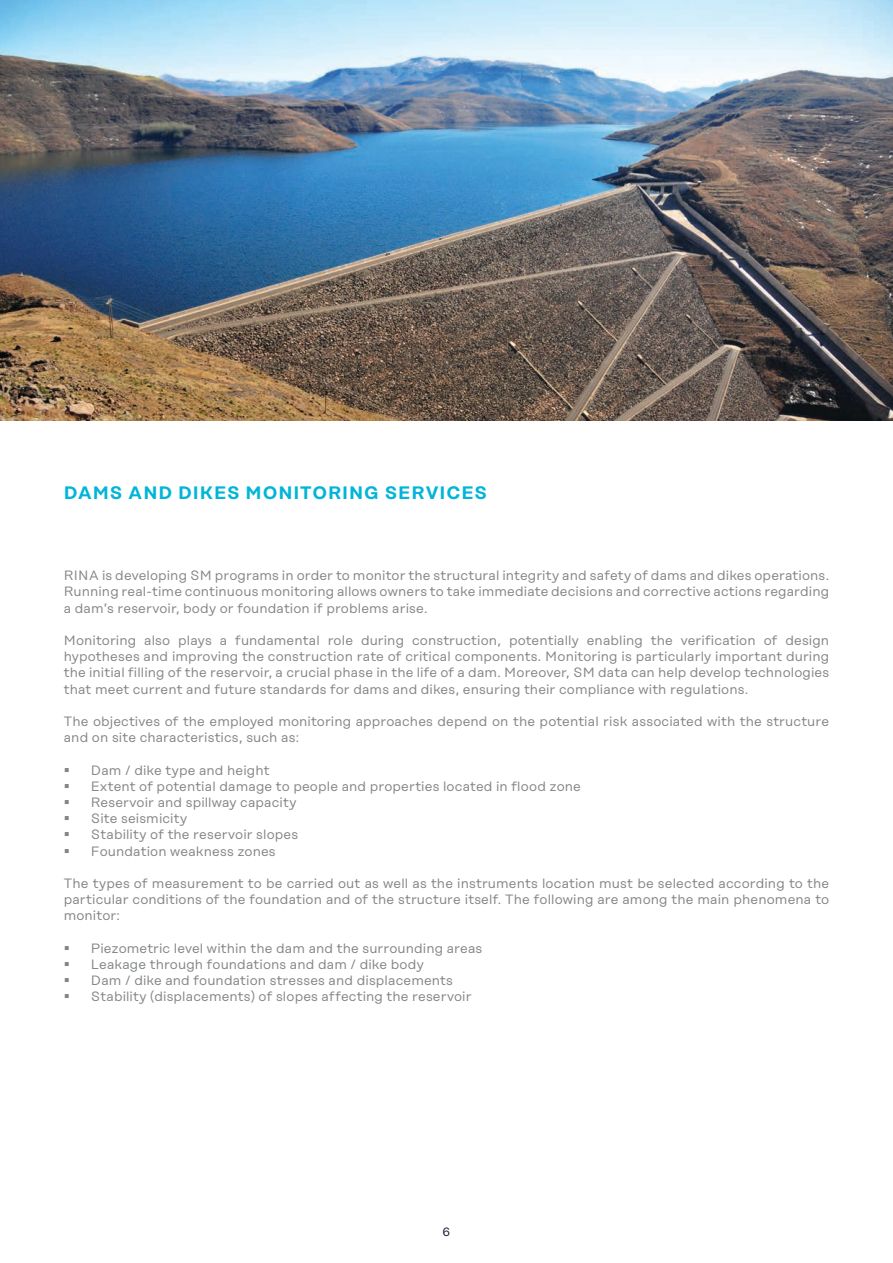
<style>
.page{position:relative;width:893px;height:1263px;background:#fff}
.page>*{position:absolute;margin:0;border:0;box-sizing:border-box;transform-origin:0 0}
.t1{font:600 18px "Rational Display";letter-spacing:.05em;color:#00b5d8}
.t2{font:13.5px/16.2px "Rational Display";letter-spacing:.01em;color:#838688;text-align:justify}
.t3{font:12px "Rational Display";color:#131230}
</style>
<div class="page">
<img style="left:0;top:0;width:893px;height:421px">
<h1 class="t1" style="left:64px;top:482px;width:425px">DAMS AND DIKES MONITORING SERVICES</h1>
<p class="t2" style="left:64px;top:567px;width:767px">RINA is developing SM programs in order to monitor the structural integrity and safety of dams and dikes operations.<br>Running real-time continuous monitoring allows owners to take immediate decisions and corrective actions regarding a dam’s reservoir, body or foundation if problems arise.</p>
<p class="t2" style="left:64px;top:632px;width:767px">Monitoring also plays a fundamental role during construction, potentially enabling the verification of design hypotheses and improving the construction rate of critical components. Monitoring is particularly important during the initial filling of the reservoir, a crucial phase in the life of a dam. Moreover, SM data can help develop technologies that meet current and future standards for dams and dikes, ensuring their compliance with regulations.</p>
<p class="t2" style="left:64px;top:713px;width:767px">The objectives of the employed monitoring approaches depend on the potential risk associated with the structure and on site characteristics, such as:</p>
<p class="t2" style="left:91px;top:762px;width:492px;text-align:left">Dam / dike type and height<br>Extent of potential damage to people and properties located in flood zone Reservoir and spillway capacity<br>Site seismicity<br>Stability of the reservoir slopes<br>Foundation weakness zones</p>
<p class="t2" style="left:64px;top:875px;width:767px">The types of measurement to be carried out as well as the instruments location must be selected according to the particular conditions of the foundation and of the structure itself. The following are among the main phenomena to monitor:</p>
<p class="t2" style="left:91px;top:940px;width:393px;text-align:left">Piezometric level within the dam and the surrounding areas Leakage through foundations and dam / dike body<br>Dam / dike and foundation stresses and displacements Stability (displacements) of slopes affecting the reservoir</p>
<p class="t3" style="left:443px;top:1225px;width:9px">6</p>
</div>
